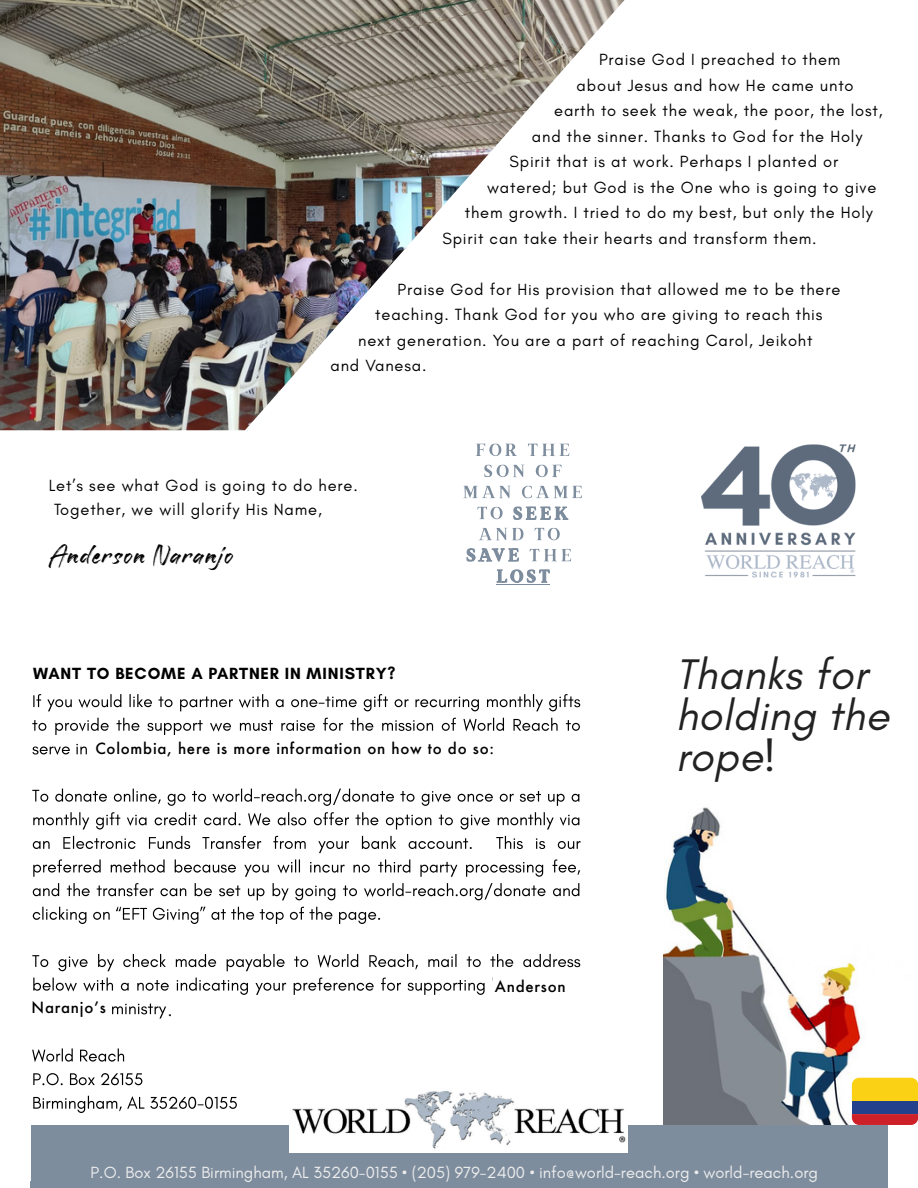
<style>
.page{position:relative;width:918px;height:1188px;background:#fff}
.page>*{position:absolute;margin:0;border:0;box-sizing:border-box;transform-origin:0 0}
.t1{font:italic 43.5px/41.2px "Glacial Indifference";letter-spacing:.01em;color:#222}
.t2{font:33px "Battaghorse";letter-spacing:.05em;color:#000}
.t3{font:16.5px/24px "Glacial Indifference";letter-spacing:.05em;color:#000}
.t4{font:16.5px "Glacial Indifference";color:#ededed}
.t5{font:700 16.5px "Glacial Indifference";letter-spacing:.05em;color:#000}
.t6{font:500 15px "Futura";letter-spacing:.05em;color:#000}
</style>
<div class="page">
<img style="left:0;top:0;width:625px;height:430px">
<svg style="left:33px;top:694px;width:547px;height:17px"></svg>
<svg style="left:32px;top:718px;width:548px;height:17px"></svg>
<svg style="left:32px;top:743px;width:55px;height:12px"></svg>
<svg style="left:32px;top:789px;width:547px;height:17px"></svg>
<svg style="left:33px;top:812px;width:546px;height:18px"></svg>
<svg style="left:33px;top:836px;width:548px;height:17px"></svg>
<svg style="left:33px;top:859px;width:547px;height:18px"></svg>
<svg style="left:33px;top:883px;width:546px;height:17px"></svg>
<svg style="left:33px;top:907px;width:347px;height:17px"></svg>
<svg style="left:32px;top:954px;width:548px;height:17px"></svg>
<svg style="left:32px;top:1048px;width:92px;height:14px"></svg>
<svg style="left:33px;top:1073px;width:109px;height:12px"></svg>
<svg style="left:33px;top:1096px;width:204px;height:17px"></svg>
<img style="left:664px;top:807px;width:249px;height:318px">
<div style="left:852px;top:1078px;width:66px;height:23px;background:#fbd116"></div>
<div style="left:852px;top:1101px;width:66px;height:13px;background:#22408c"></div>
<svg style="left:852px;top:1114px;width:66px;height:11px"></svg>
<div style="left:31px;top:1125px;width:857px;height:36px;background:#7d8d9d"></div>
<img style="left:290px;top:1091px;width:337px;height:62px">
<svg style="left:476px;top:444px;width:41px;height:12px"></svg>
<svg style="left:528px;top:444px;width:41px;height:12px"></svg>
<svg style="left:484px;top:465px;width:40px;height:12px"></svg>
<svg style="left:536px;top:465px;width:26px;height:12px"></svg>
<svg style="left:463px;top:486px;width:119px;height:34px"></svg>
<svg style="left:466px;top:528px;width:105px;height:57px"></svg>
<div style="left:31px;top:1161px;width:857px;height:27px;background:#7e8d9e"></div>
<img style="left:702px;top:444px;width:154px;height:134px">
<svg style="left:33px;top:978px;width:460px;height:41px"></svg>
<div style="left:17px;top:1000px;width:93px;height:19px;background:#fff"></div>
<p class="t3" style="left:599px;top:48px;width:243px">Praise God I preached to them</p>
<p class="t3" style="left:577px;top:73px;width:279px">about Jesus and how He came unto</p>
<p class="t3" style="left:554px;top:99px;width:330px">earth to seek the weak, the poor, the lost,</p>
<p class="t3" style="left:532px;top:124px;width:332px">and the sinner. Thanks to God for the Holy</p>
<p class="t3" style="left:510px;top:150px;width:330px">Spirit that is at work. Perhaps I planted or</p>
<p class="t3" style="left:487px;top:175px;width:391px">watered; but God is the One who is going to give</p>
<p class="t3" style="left:465px;top:201px;width:410px">them growth. I tried to do my best, but only the Holy</p>
<p class="t3" style="left:442px;top:226px;width:376px">Spirit can take their hearts and transform them.</p>
<p class="t3" style="left:398px;top:277px;width:444px">Praise God for His provision that allowed me to be there</p>
<p class="t3" style="left:375px;top:303px;width:449px">teaching. Thank God for you who are giving to reach this</p>
<p class="t3" style="left:358px;top:328px;width:456px">next generation. You are a part of reaching Carol, Jeikoht</p>
<p class="t3" style="left:331px;top:354px;width:97px">and Vanesa.</p>
<p class="t3" style="left:54px;top:474px;width:305px;text-indent:-5px">Let’s see what God is going to do here.<br>Together, we will glorify His Name,</p>
<h2 class="t2" style="left:49px;top:537px;width:185px">Anderson Naranjo</h2>
<p class="t5" style="left:33px;top:663px;width:364px">WANT TO BECOME A PARTNER IN MINISTRY?</p>
<p class="t6" style="left:95px;top:739px;width:400px">Colombia, here is more information on how to do so:</p>
<p class="t6" style="left:32px;top:998px;width:76px">Naranjoʼs</p>
<p class="t6" style="left:168px;top:1000px;width:6px">.</p>
<p class="t6" style="left:495px;top:976px;width:72px">Anderson</p>
<h1 class="t1" style="left:676px;top:654px;width:215px">Thanks for holding the rope!</h1>
<p class="t4" style="left:91px;top:1163px;width:729px">P.O. Box 26155 Birmingham, AL 35260-0155 • (205) 979-2400 • info@world-reach.org • world-reach.org</p>
</div>
